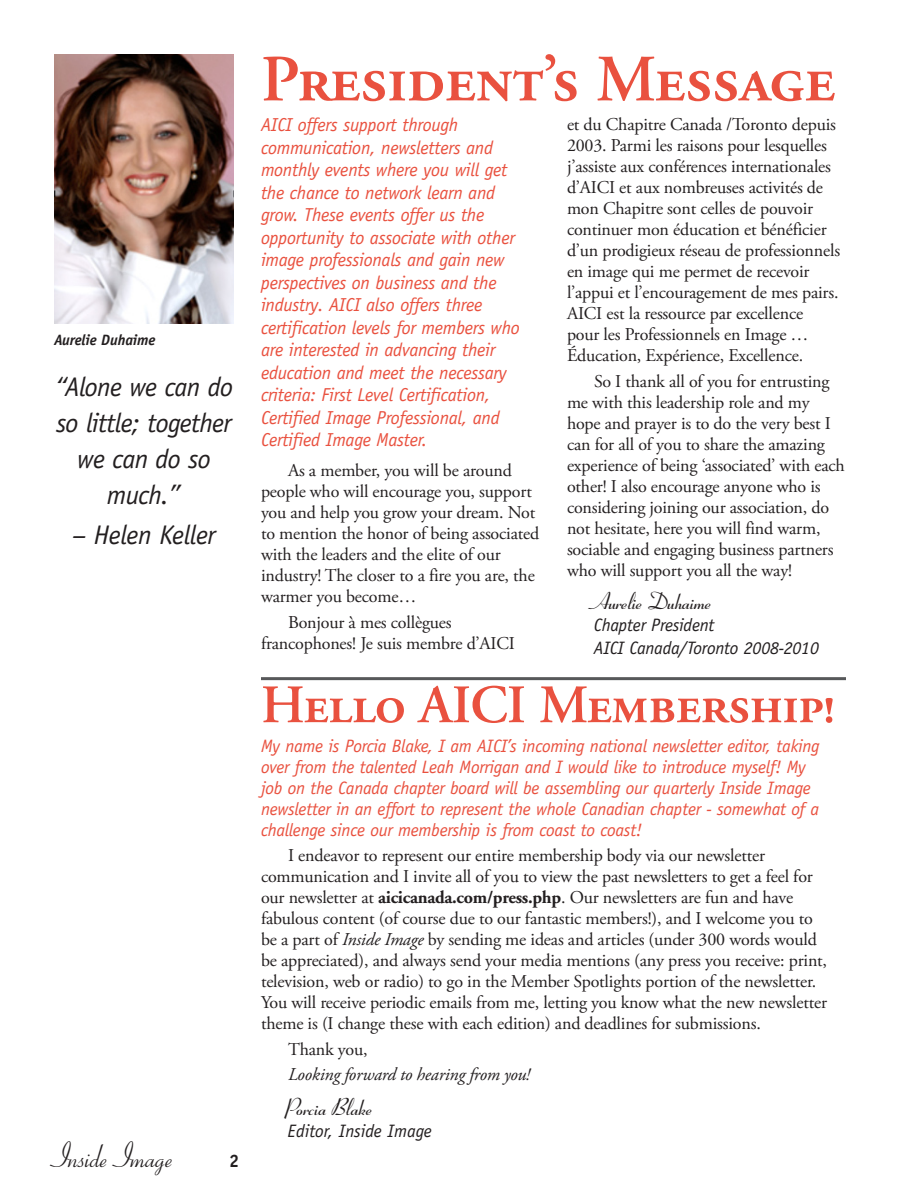
<style>
.page{position:relative;width:918px;height:1188px;background:#fff}
.page>*{position:absolute;margin:0;border:0;box-sizing:border-box;transform-origin:0 0}
.t1{font:600 66px "Adobe Garamond Pro";letter-spacing:-.01em;color:#e9513f}
.Title_w_rule{font:600 54px "Adobe Garamond Pro";letter-spacing:-.015em;color:#e9513f}
.t2{font:36px "Ribbon 131 BT";letter-spacing:-.015em;color:#231f20}
.officina_italic{font:italic 27px/36px "Officina Sans";letter-spacing:-.025em;color:#231f20;text-align:center}
.name{font:700 24px "Ribbon 131 BT";letter-spacing:-.015em;color:#231f20}
.intro_2{font:italic 18.75px/22.5px "Officina Sans";letter-spacing:-.015em;color:#e9513f}
.text{font:18px/21px "Adobe Garamond Pro";letter-spacing:-.01em;color:#231f20}
.Intro{font:italic 18px/21px "Officina Sans";letter-spacing:-.015em;color:#e9513f}
.name-2{font:italic 18px/22.5px "Officina Sans";letter-spacing:-.015em;color:#231f20}
.text-2{font:italic 18px "Adobe Garamond Pro";letter-spacing:-.01em;color:#231f20}
.t3{font:700 18px "Officina Sans";color:#231f20}
.Photo_caption{font:italic 700 15px "Officina Sans";letter-spacing:-.01em;color:#231f20}
.s1{font-family:"Adobe Garamond";font-weight:700}
.s2{font-style:italic}
</style>
<div class="page">
<hr style="left:261px;top:677px;width:585px;height:3px;background:#57585a">
<img style="left:54px;top:54px;width:180px;height:270px">
<p class="Photo_caption" style="left:54px;top:331px;width:103px">Aurelie Duhaime</p>
<p class="officina_italic" style="left:55px;top:369px;width:180px">“Alone we can do so little; together we can do so much.”</p>
<p class="officina_italic" style="left:72px;top:517px;width:145px">– Helen Keller</p>
<p class="t2" style="left:56px;top:1134px;width:123px">Inside Image</p>
<p class="t3" style="left:229px;top:1150px;width:12px">2</p>
<p class="t1" style="left:261px;top:41px;width:576px">President’s Message</p>
<p class="intro_2" style="left:261px;top:114px;width:260px">AICI offers support through communication, newsletters and monthly events where you will get the chance to network learn and grow. These events offer us the opportunity to associate with other image professionals and gain new perspectives on business and the industry. AICI also offers three certification levels for members who are interested in advancing their education and meet the necessary criteria: First Level Certification, Certified Image Professional, and Certified Image Master.</p>
<p class="text" style="left:261px;top:460px;width:280px;text-indent:27px">As a member, you will be around people who will encourage you, support you and help you grow your dream. Not to mention the honor of being associated with the leaders and the elite of our industry! The closer to a fire you are, the warmer you become…</p>
<p class="text" style="left:261px;top:612px;width:255px;text-indent:27px">Bonjour à mes collègues francophones! Je suis membre d’AICI</p>
<p class="text" style="left:567px;top:115px;width:275px">et du Chapitre Canada /Toronto depuis 2003. Parmi les raisons pour lesquelles j’assiste aux conférences internationales d’AICI et aux nombreuses activités de mon Chapitre sont celles de pouvoir continuer mon éducation et bénéficier d’un prodigieux réseau de professionnels en image qui me permet de recevoir l’appui et l’encouragement de mes pairs.<br>AICI est la ressource par excellence pour les Professionnels en Image … Éducation, Expérience, Excellence.</p>
<p class="text" style="left:567px;top:371px;width:279px;text-indent:27px">So I thank all of you for entrusting me with this leadership role and my hope and prayer is to do the very best I can for all of you to share the amazing experience of being ‘associated’ with each other! I also encourage anyone who is considering joining our association, do not hesitate, here you will find warm, sociable and engaging business partners who will support you all the way!</p>
<p class="name" style="left:594px;top:586px;width:121px">Aurelie Duhaime</p>
<p class="name-2" style="left:594px;top:614px;width:227px">Chapter President<br>AICI Canada/Toronto 2008-2010</p>
<p class="Title_w_rule" style="left:261px;top:674px;width:575px">Hello AICI Membership!</p>
<p class="Intro" style="left:261px;top:735px;width:560px">My name is Porcia Blake, I am AICI’s incoming national newsletter editor, taking over from the talented Leah Morrigan and I would like to introduce myself! My job on the Canada chapter board will be assembling our quarterly Inside Image newsletter in an effort to represent the whole Canadian chapter - somewhat of a challenge since our membership is from coast to coast!</p>
<p class="text" style="left:261px;top:845px;width:568px;text-indent:27px">I endeavor to represent our entire membership body via our newsletter communication and I invite all of you to view the past newsletters to get a feel for our newsletter at <span class="s1">aicicanada.com/press.php</span>. Our newsletters are fun and have fabulous content (of course due to our fantastic members!), and I welcome you to be a part of <span class="s2">Inside Image</span> by sending me ideas and articles (under 300 words would be appreciated), and always send your media mentions (any press you receive: print, television, web or radio) to go in the Member Spotlights portion of the newsletter.<br>You will receive periodic emails from me, letting you know what the new newsletter theme is (I change these with each edition) and deadlines for submissions.</p>
<p class="text" style="left:288px;top:1039px;width:81px">Thank you,</p>
<p class="text-2" style="left:288px;top:1064px;width:244px">Looking forward to hearing from you!</p>
<p class="name" style="left:288px;top:1092px;width:88px">Porcia Blake</p>
<p class="name-2" style="left:288px;top:1120px;width:145px">Editor, Inside Image</p>
</div>
